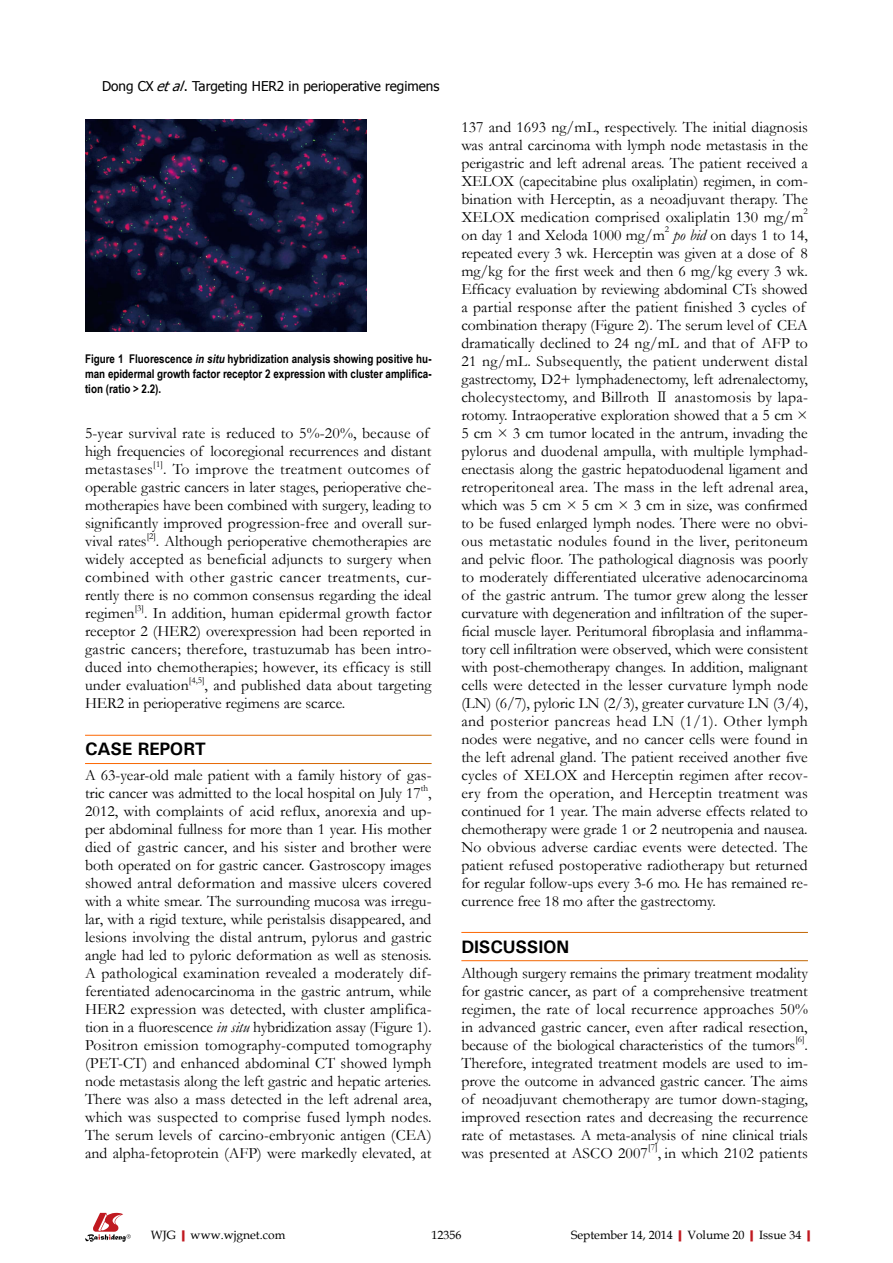
<style>
.page{position:relative;width:893px;height:1263px;background:#fff}
.page>*{position:absolute;margin:0;border:0;box-sizing:border-box;transform-origin:0 0}
.t1{font:700 18px "Univers";letter-spacing:-.01em;color:#000}
.t2{font:15.75px/18px "Garamond";letter-spacing:-.005em;color:#000;text-align:justify}
.t3{font:13.5px "Tahoma";color:#000}
.t4{font:700 12px/15px "Arial Narrow";color:#000;text-align:justify}
.t5{font:12px "Book Antiqua";color:#000}
.t6{font:9.15px "Garamond";color:#000}
.s1{font-style:italic}
.s2{font-family:"Koz Min Pro";font-size:14.25px}
.s3{font-weight:700;color:#c01920}
</style>
<div class="page">
<svg style="left:85px;top:1213px;width:46px;height:29px"></svg>
<img style="left:85px;top:119px;width:282px;height:213px">
<p class="t3" style="left:102px;top:77px;width:339px">Dong CX <span class="s1">etal</span>. Targeting HER2 in perioperative regimens</p>
<p class="t4" style="left:85px;top:351px;width:348px">Figure 1 Fluorescence <span class="s1">in situ</span> hybridization analysis showing positive hu&shy;man epidermal growth factor receptor 2 expression with cluster amplifica&shy;tion (ratio &gt; 2.2).</p>
<p class="t2" style="left:85px;top:424px;width:348px;text-align:left">5-year survival rate is reduced to 5%-20%, because of high frequencies of locoregional recurrences and distant metastases</p>
<p class="t6" style="left:153px;top:457px;width:11px">[1]</p>
<p class="t2" style="left:85px;top:460px;width:348px;text-align:left;text-indent:78px">. To improve the treatment outcomes of operable gastric cancers in later stages, perioperative che&shy;motherapies have been combined with surgery, leading to significantly improved progression-free and overall sur&shy;vival rates</p>
<p class="t6" style="left:147px;top:529px;width:11px">[2]</p>
<p class="t2" style="left:85px;top:532px;width:348px;text-indent:71px">. Although perioperative chemotherapies are widely accepted as beneficial adjuncts to surgery when combined with other gastric cancer treatments, cur&shy;rently there is no common consensus regarding the ideal regimen</p>
<p class="t6" style="left:135px;top:601px;width:11px">[3]</p>
<p class="t2" style="left:85px;top:604px;width:348px;text-indent:59px">. In addition, human epidermal growth factor receptor 2 (HER2) overexpression had been reported in gastric cancers; therefore, trastuzumab has been intro&shy;duced into chemotherapies; however, its efficacy is still under evaluation</p>
<p class="t6" style="left:189px;top:673px;width:17px">[4,5]</p>
<p class="t2" style="left:85px;top:676px;width:348px;text-indent:120px">, and published data about targeting<br>HER2 in perioperative regimens are scarce.</p>
<p class="t1" style="left:85px;top:738px;width:123px">CASE REPORT</p>
<p class="t2" style="left:85px;top:766px;width:348px">A 63-year-old male patient with a family history of gas&shy;tric cancer was admitted to the local hospital on July 17</p>
<p class="t6" style="left:421px;top:781px;width:9px">th</p>
<p class="t2" style="left:85px;top:784px;width:348px;text-indent:343px">, 2012, with complaints of acid reflux, anorexia and up&shy;per abdominal fullness for more than 1 year. His mother died of gastric cancer, and his sister and brother were both operated on for gastric cancer. Gastroscopy images showed antral deformation and massive ulcers covered with a white smear. The surrounding mucosa was irregu&shy;lar, with a rigid texture, while peristalsis disappeared, and lesions involving the distal antrum, pylorus and gastric angle had led to pyloric deformation as well as stenosis.<br>A pathological examination revealed a moderately dif&shy;ferentiated adenocarcinoma in the gastric antrum, while HER2 expression was detected, with cluster amplifica&shy;tion in a fluorescence <span class="s1">in situ</span> hybridization assay (Figure 1).<br>Positron emission tomography-computed tomography (PET-CT) and enhanced abdominal CT showed lymph node metastasis along the left gastric and hepatic arteries.<br>There was also a mass detected in the left adrenal area, which was suspected to comprise fused lymph nodes.<br>The serum levels of carcino-embryonic antigen (CEA) and alpha-fetoprotein (AFP) were markedly elevated, at</p>
<p class="t2" style="left:461px;top:118px;width:348px">137 and 1693 ng/mL, respectively. The initial diagnosis was antral carcinoma with lymph node metastasis in the perigastric and left adrenal areas. The patient received a XELOX (capecitabine plus oxaliplatin) regimen, in com&shy;bination with Herceptin, as a neoadjuvant therapy. The XELOX medication comprised oxaliplatin 130 mg/m</p>
<p class="t6" style="left:804px;top:205px;width:6px">2</p>
<p class="t2" style="left:461px;top:226px;width:205px">on day 1 and Xeloda 1000 mg/m</p>
<p class="t6" style="left:665px;top:223px;width:6px">2</p>
<p class="t2" style="left:461px;top:226px;width:348px;text-align:left;text-indent:212px"><span class="s1">po bid</span> on days 1 to 14, repeated every 3 wk. Herceptin was given at a dose of 8 mg/kg for the first week and then 6 mg/kg every 3 wk.<br>Efficacy evaluation by reviewing abdominal CTs showed a partial response after the patient finished 3 cycles of combination therapy (Figure 2). The serum level of CEA dramatically declined to 24 ng/mL and that of AFP to 21 ng/mL. Subsequently, the patient underwent distal gastrectomy, D2+ lymphadenectomy, left adrenalectomy, cholecystectomy, and Billroth <span class="s2">Ⅱ</span> anastomosis by lapa&shy;rotomy. Intraoperative exploration showed that a 5 cm × 5 cm × 3 cm tumor located in the antrum, invading the pylorus and duodenal ampulla, with multiple lymphad&shy;enectasis along the gastric hepatoduodenal ligament and retroperitoneal area. The mass in the left adrenal area, which was 5 cm × 5 cm × 3 cm in size, was confirmed to be fused enlarged lymph nodes. There were no obvi&shy;ous metastatic nodules found in the liver, peritoneum and pelvic floor. The pathological diagnosis was poorly to moderately differentiated ulcerative adenocarcinoma of the gastric antrum. The tumor grew along the lesser curvature with degeneration and infiltration of the super&shy;ficial muscle layer. Peritumoral fibroplasia and inflamma&shy;tory cell infiltration were observed, which were consistent with post-chemotherapy changes. In addition, malignant cells were detected in the lesser curvature lymph node (LN) (6/7), pyloric LN (2/3), greater curvature LN (3/4), and posterior pancreas head LN (1/1). Other lymph nodes were negative, and no cancer cells were found in the left adrenal gland. The patient received another five cycles of XELOX and Herceptin regimen after recov&shy;ery from the operation, and Herceptin treatment was continued for 1 year. The main adverse effects related to chemotherapy were grade 1 or 2 neutropenia and nausea.<br>No obvious adverse cardiac events were detected. The patient refused postoperative radiotherapy but returned for regular follow-ups every 3-6 mo. He has remained re&shy;currence free 18 mo after the gastrectomy.</p>
<p class="t1" style="left:461px;top:936px;width:110px">DISCUSSION</p>
<p class="t2" style="left:461px;top:964px;width:348px">Although surgery remains the primary treatment modality for gastric cancer, as part of a comprehensive treatment regimen, the rate of local recurrence approaches 50% in advanced gastric cancer, even after radical resection, because of the biological characteristics of the tumors</p>
<p class="t6" style="left:795px;top:1033px;width:11px">[6]</p>
<p class="t2" style="left:461px;top:1036px;width:348px;text-indent:343px">.<br>Therefore, integrated treatment models are used to im&shy;prove the outcome in advanced gastric cancer. The aims of neoadjuvant chemotherapy are tumor down-staging, improved resection rates and decreasing the recurrence rate of metastases. A meta-analysis of nine clinical trials was presented at ASCO 2007</p>
<p class="t6" style="left:648px;top:1141px;width:11px">[7]</p>
<p class="t2" style="left:658px;top:1144px;width:152px">, in which 2102 patients</p>
<p class="t5" style="left:151px;top:1226px;width:136px">WJG<span class="s3">|</span>www.wjgnet.com</p>
<p class="t5" style="left:431px;top:1226px;width:31px">12356</p>
<p class="t5" style="left:571px;top:1226px;width:246px">September 14, 2014<span class="s3">|</span>Volume 20<span class="s3">|</span>Issue 34<span class="s3">|</span></p>
</div>
